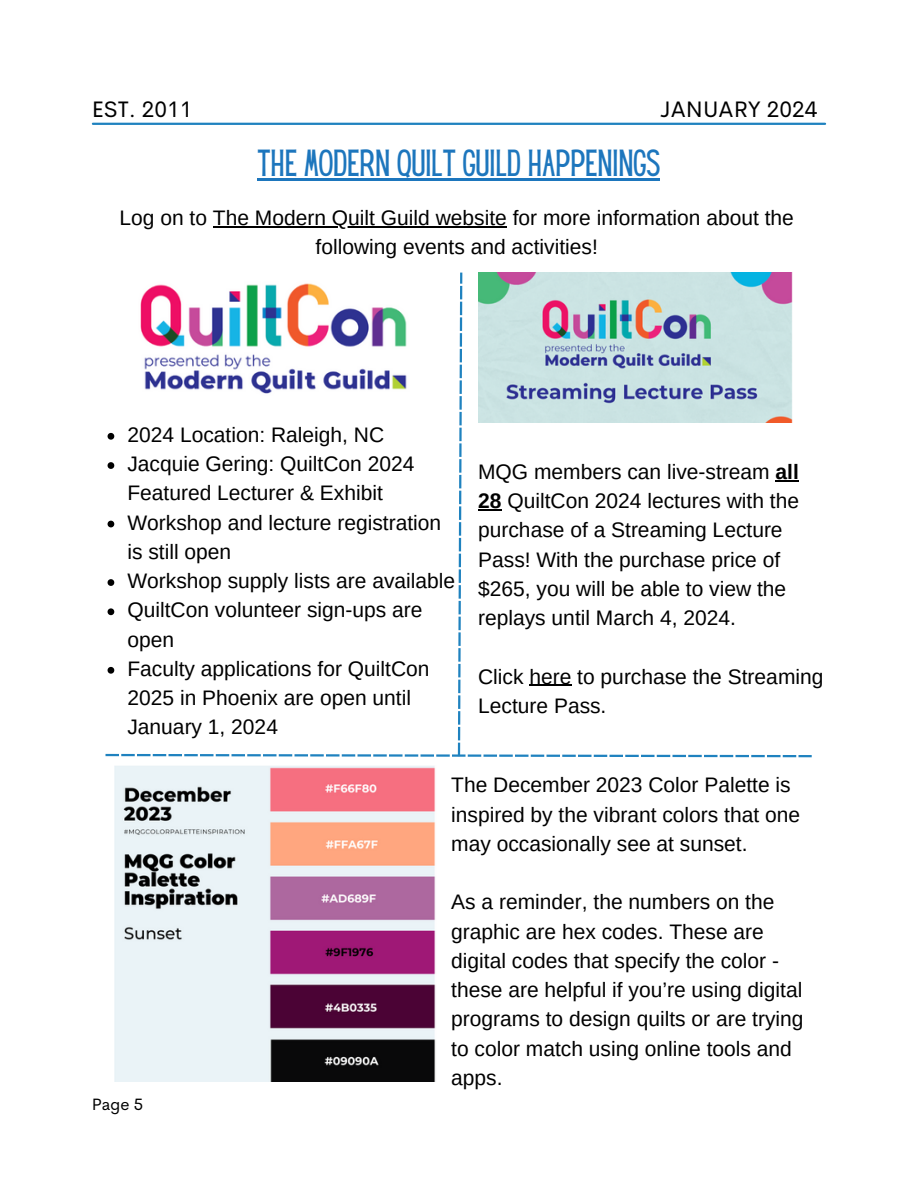
<style>
.page{position:relative;width:918px;height:1188px;background:#fff}
.page>*{position:absolute;margin:0;border:0;box-sizing:border-box;transform-origin:0 0}
.t1{font:33px "Hey Gotcha";color:#1d76bd}
.t2{font:22.5px "Cerebri Sans";color:#000}
.t3{font:21px/29.2px "Arimo";color:#000}
.t4{font:16.5px "Cerebri Sans";color:#000}
.s1{font-weight:700}
</style>
<div class="page">
<hr style="left:93px;top:123px;width:732px;height:2px;background:#1f82bf">
<img style="left:140px;top:283px;width:267px;height:111px">
<svg style="left:458px;top:664px;width:3px;height:90px"></svg>
<hr style="left:458px;top:648px;width:3px;height:14px;background:#1f82bf">
<hr style="left:458px;top:632px;width:3px;height:14px;background:#1f82bf">
<svg style="left:458px;top:475px;width:3px;height:155px"></svg>
<hr style="left:459px;top:459px;width:3px;height:14px;background:#1f82bf">
<hr style="left:459px;top:443px;width:3px;height:14px;background:#1f82bf">
<svg style="left:459px;top:412px;width:3px;height:29px"></svg>
<hr style="left:459px;top:396px;width:3px;height:14px;background:#1f82bf">
<svg style="left:460px;top:273px;width:2px;height:121px"></svg>
<svg style="left:106px;top:754px;width:202px;height:2px"></svg>
<hr style="left:310px;top:754px;width:14px;height:3px;background:#1f82bf">
<hr style="left:326px;top:754px;width:14px;height:3px;background:#1f82bf">
<svg style="left:342px;top:754px;width:29px;height:3px"></svg>
<hr style="left:373px;top:754px;width:14px;height:3px;background:#1f82bf">
<hr style="left:389px;top:754px;width:14px;height:3px;background:#1f82bf">
<svg style="left:405px;top:754px;width:29px;height:3px"></svg>
<hr style="left:436px;top:754px;width:14px;height:3px;background:#1f82bf">
<hr style="left:452px;top:754px;width:14px;height:3px;background:#1f82bf">
<svg style="left:468px;top:754px;width:344px;height:3px"></svg>
<img style="left:114px;top:766px;width:322px;height:316px">
<img style="left:478px;top:273px;width:314px;height:149px">
<hr style="left:258px;top:178px;width:402px;height:3px;background:#1d76bd">
<svg style="left:108px;top:433px;width:6px;height:7px"></svg>
<svg style="left:108px;top:462px;width:6px;height:7px"></svg>
<svg style="left:108px;top:521px;width:6px;height:6px"></svg>
<svg style="left:108px;top:579px;width:6px;height:7px"></svg>
<svg style="left:108px;top:608px;width:6px;height:7px"></svg>
<svg style="left:108px;top:667px;width:6px;height:7px"></svg>
<hr style="left:213px;top:226px;width:294px;height:1px;background:#000">
<svg style="left:776px;top:480px;width:23px;height:1px"></svg>
<svg style="left:478px;top:509px;width:24px;height:1px"></svg>
<hr style="left:529px;top:685px;width:42px;height:1px;background:#000">
<p class="t2" style="left:92px;top:95px;width:102px">EST. 2011</p>
<p class="t2" style="left:660px;top:95px;width:159px">JANUARY 2024</p>
<p class="t1" style="left:258px;top:150px;width:403px">THE MODERN QUILT GUILD HAPPENINGS</p>
<p class="t3" style="left:120px;top:203px;width:676px;text-align:center">Log on to The Modern Quilt Guild website for more information about the following events and activities!</p>
<p class="t3" style="left:127px;top:420px;width:258px">2024 Location: Raleigh, NC</p>
<p class="t3" style="left:127px;top:449px;width:289px">Jacquie Gering: QuiltCon 2024<br>Featured Lecturer &amp; Exhibit</p>
<p class="t3" style="left:127px;top:508px;width:315px">Workshop and lecture registration is still open</p>
<p class="t3" style="left:127px;top:566px;width:329px">Workshop supply lists are available</p>
<p class="t3" style="left:127px;top:596px;width:297px">QuiltCon volunteer sign-ups are open</p>
<p class="t3" style="left:127px;top:654px;width:304px">Faculty applications for QuiltCon<br>2025 in Phoenix are open until<br>January 1, 2024</p>
<p class="t3" style="left:478px;top:457px;width:322px">MQG members can live-stream <span class="s1">all<br>28</span> QuiltCon 2024 lectures with the purchase of a Streaming Lecture<br>Pass! With the purchase price of $265, you will be able to view the replays until March 4, 2024.</p>
<p class="t3" style="left:478px;top:662px;width:347px">Click here to purchase the Streaming<br>Lecture Pass.</p>
<p class="t4" style="left:92px;top:1094px;width:53px">Page 5</p>
<p class="t3" style="left:451px;top:770px;width:350px">The December 2023 Color Palette is inspired by the vibrant colors that one may occasionally see at sunset.</p>
<p class="t3" style="left:451px;top:887px;width:354px">As a reminder, the numbers on the graphic are hex codes. These are digital codes that specify the color - these are helpful if you’re using digital programs to design quilts or are trying to color match using online tools and apps.</p>
</div>
